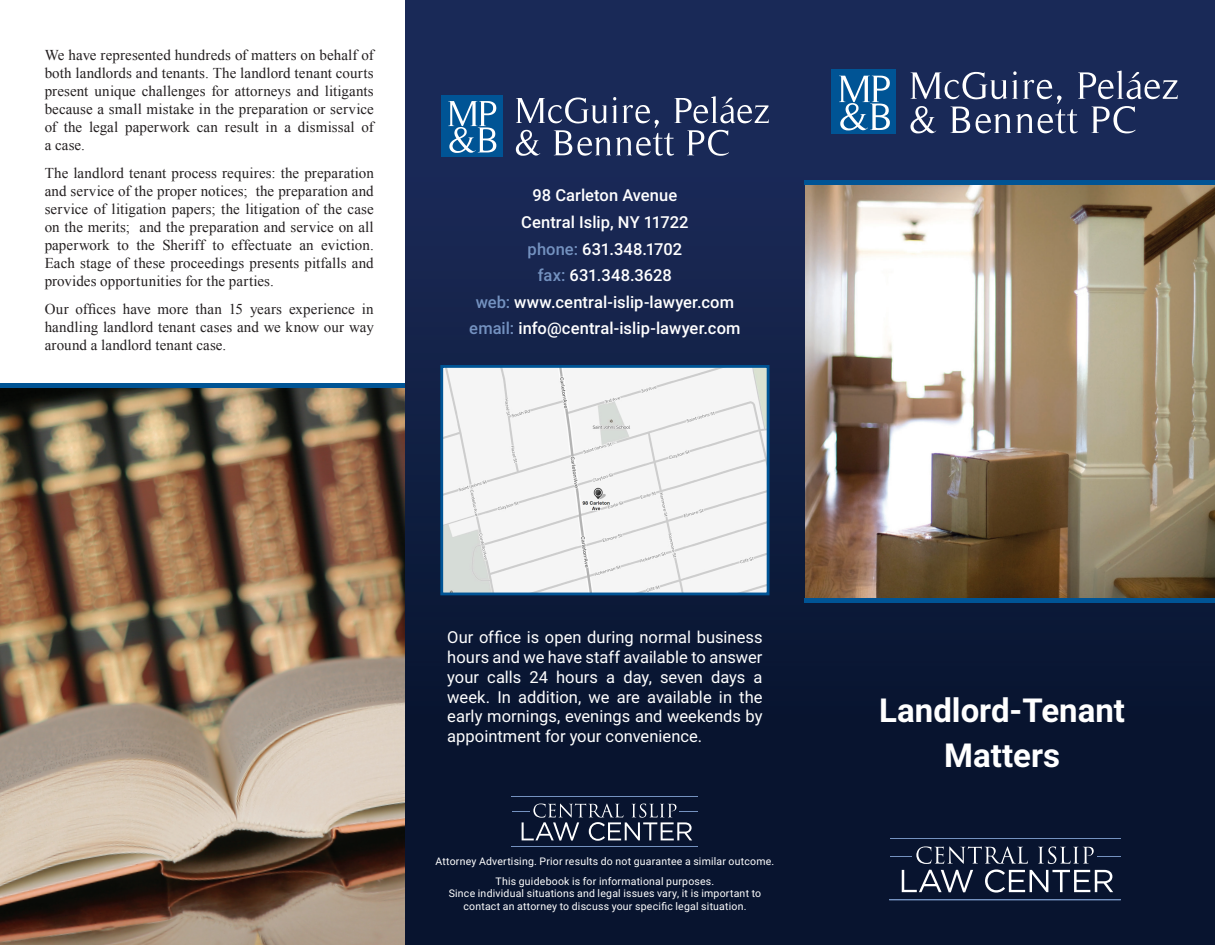
<style>
.page{position:relative;width:1215px;height:945px;background:#fff}
.page>*{position:absolute;margin:0;border:0;box-sizing:border-box;transform-origin:0 0}
.t1{font:700 33px/45px "Roboto";color:#fff;text-align:center}
.t2{font:16.5px/19.8px "Roboto";letter-spacing:.005em;color:#fff;text-align:justify}
.t3{font:500 16.5px "Roboto";letter-spacing:.005em;color:#fff}
.t4{font:15px/18px "Times New Roman";letter-spacing:.005em;color:#231f20;text-align:justify}
.t5{font:10.5px/12.6px "Roboto";letter-spacing:.02em;color:#fff;text-align:center}
.s1{color:#7492c0}
</style>
<div class="page">
<img style="left:0;top:387px;width:406px;height:558px">
<hr style="left:0;top:383px;width:407px;height:4px;background:#005495">
<div style="left:406px;top:0;width:809px;height:945px;background:linear-gradient(to bottom,#1c2c5c,#051028)"></div>
<img style="left:805px;top:185px;width:410px;height:413px">
<img style="left:444px;top:369px;width:321px;height:222px">
<div style="left:440px;top:365px;width:329px;height:230px;border:3px solid #005495"></div>
<svg style="left:512px;top:804px;width:186px;height:37px;background:#333d54"></svg>
<hr style="left:512px;top:797px;width:186px;height:1px;background:#7492c0">
<hr style="left:512px;top:846px;width:186px;height:1px;background:#7492c0">
<svg style="left:890px;top:846px;width:231px;height:47px;background:#333d53"></svg>
<hr style="left:890px;top:838px;width:230px;height:1px;background:#7492c0">
<hr style="left:890px;top:900px;width:230px;height:1px;background:#7492c0">
<div style="left:889px;top:899px;width:232px;height:1px;border:1px solid #7492c0"></div>
<div style="left:831px;top:70px;width:65px;height:64px;background:#005495"></div>
<svg style="left:910px;top:71px;width:268px;height:62px;background:#435075"></svg>
<svg style="left:839px;top:76px;width:51px;height:54px"></svg>
<div style="left:441px;top:95px;width:61px;height:62px;background:#005495"></div>
<svg style="left:516px;top:96px;width:253px;height:60px;background:#424f75"></svg>
<svg style="left:448px;top:101px;width:48px;height:52px"></svg>
<div style="left:805px;top:598px;width:410px;height:5px;background:#005495"></div>
<div style="left:805px;top:180px;width:410px;height:5px;background:#005495"></div>
<p class="t4" style="left:45px;top:46px;width:331px">We have represented hundreds of matters on behalf of both landlords and tenants. The landlord tenant courts present unique challenges for attorneys and litigants because a small mistake in the preparation or service of the legal paperwork can result in a dismissal of a case.</p>
<p class="t4" style="left:45px;top:164px;width:331px">The landlord tenant process requires: the preparation and service of the proper notices; the preparation and service of litigation papers; the litigation of the case on the merits; and the preparation and service on all paperwork to the Sheriff to effectuate an eviction.<br>Each stage of these proceedings presents pitfalls and provides opportunities for the parties.</p>
<p class="t4" style="left:45px;top:300px;width:331px">Our offices have more than 15 years experience in handling landlord tenant cases and we know our way around a landlord tenant case.</p>
<p class="t3" style="left:533px;top:184px;width:146px">98 Carleton Avenue</p>
<p class="t3" style="left:521px;top:211px;width:169px">Central Islip, NY 11722</p>
<p class="t3" style="left:528px;top:237px;width:156px"><span class="s1">phone:</span> 631.348.1702</p>
<p class="t3" style="left:538px;top:264px;width:136px"><span class="s1">fax:</span> 631.348.3628</p>
<p class="t3" style="left:476px;top:290px;width:260px"><span class="s1">web:</span> www.central-islip-lawyer.com</p>
<p class="t3" style="left:469px;top:317px;width:273px"><span class="s1">email:</span> info@central-islip-lawyer.com</p>
<p class="t2" style="left:447px;top:627px;width:317px">Our office is open during normal business hours and we have staff available to answer your calls 24 hours a day, seven days a week. In addition, we are available in the early mornings, evenings and weekends by appointment for your convenience.</p>
<p class="t5" style="left:435px;top:855px;width:340px">Attorney Advertising. Prior results do not guarantee a similar outcome.</p>
<p class="t5" style="left:449px;top:874px;width:314px">This guidebook is for informational purposes.<br>Since individual situations and legal issues vary, it is important to contact an attorney to discuss your specific legal situation.</p>
<p class="t1" style="left:879px;top:686px;width:247px">Landlord-Tenant<br>Matters</p>
</div>
